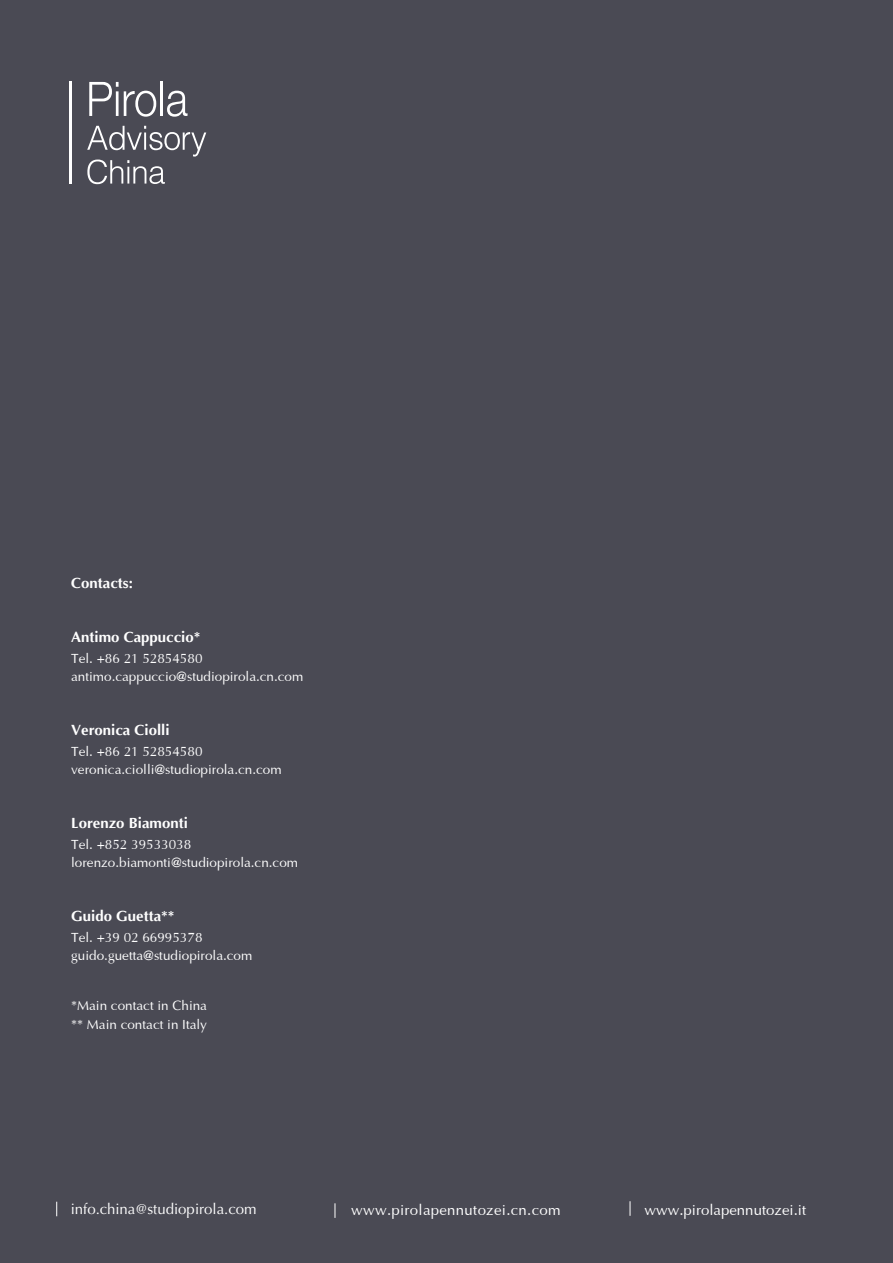
<style>
.page{position:relative;width:893px;height:1263px;background:#4a4a54}
.page>*{position:absolute;margin:0;border:0;box-sizing:border-box;transform-origin:0 0}
.t1{font:700 15px "Optima";color:#fff}
.t2{font:15px "Optima LT Std";color:#fff}
.t3{font:15px "Optima";letter-spacing:.02em;color:#fff}
.t4{font:15px "Optima";color:#fff}
.t5{font:13.5px/18px "Optima";color:#fff}
</style>
<div class="page">
<svg style="left:56px;top:1202px;width:1px;height:14px"></svg>
<svg style="left:335px;top:1203px;width:1px;height:15px"></svg>
<svg style="left:630px;top:1201px;width:1px;height:15px"></svg>
<hr style="left:69px;top:82px;width:3px;height:102px;background:#fff">
<svg style="left:89px;top:82px;width:67px;height:35px"></svg>
<hr style="left:160px;top:82px;width:3px;height:34px;background:#fff">
<svg style="left:167px;top:91px;width:21px;height:26px"></svg>
<svg style="left:87px;top:126px;width:119px;height:58px"></svg>
<p class="t1" style="left:71px;top:575px;width:63px">Contacts:</p>
<p class="t1" style="left:71px;top:629px;width:131px">Antimo Cappuccio*</p>
<p class="t5" style="left:71px;top:649px;width:234px">Tel. +86 21 52854580 antimo.cappuccio@studiopirola.cn.com</p>
<p class="t1" style="left:71px;top:722px;width:100px">Veronica Ciolli</p>
<p class="t5" style="left:71px;top:742px;width:212px">Tel. +86 21 52854580 veronica.ciolli@studiopirola.cn.com</p>
<p class="t1" style="left:71px;top:815px;width:118px">Lorenzo Biamonti</p>
<p class="t5" style="left:71px;top:835px;width:228px">Tel. +852 39533038 lorenzo.biamonti@studiopirola.cn.com</p>
<p class="t1" style="left:71px;top:908px;width:105px">Guido Guetta**</p>
<p class="t5" style="left:71px;top:928px;width:183px">Tel. +39 02 66995378 guido.guetta@studiopirola.com</p>
<p class="t5" style="left:71px;top:994px;width:137px;line-height:19.5px">*Main contact in China ** Main contact in Italy</p>
<p class="t2" style="left:71px;top:1200px;width:187px">info.china@studiopirola.com</p>
<p class="t3" style="left:351px;top:1198px;width:211px">www.pirolapennutozei.cn.com</p>
<p class="t4" style="left:644px;top:1199px;width:163px">www.pirolapennutozei.it</p>
</div>
